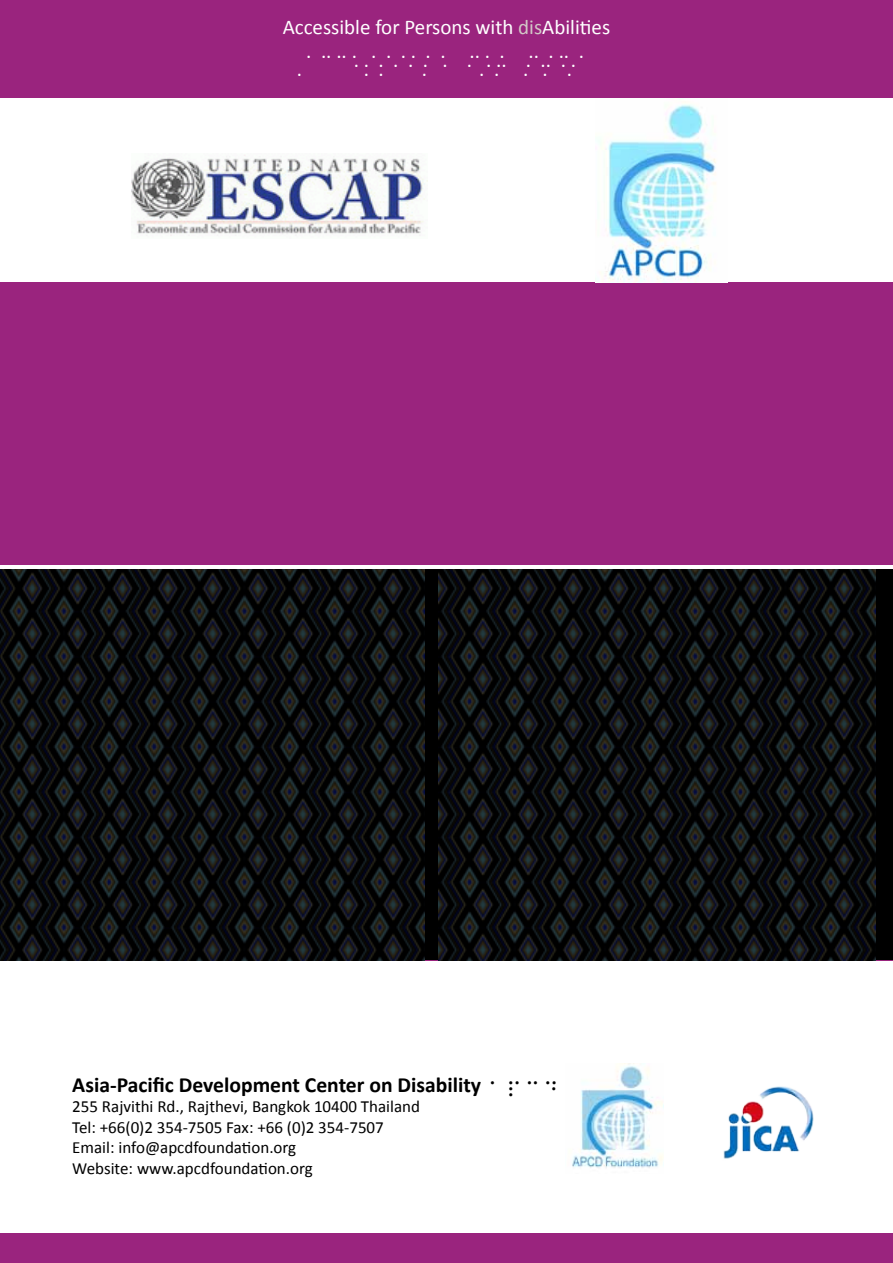
<style>
.page{position:relative;width:893px;height:1263px;background:#fff}
.page>*{position:absolute;margin:0;border:0;box-sizing:border-box;transform-origin:0 0}
.t1{font:27.15px "Minion Pro";color:#000101}
.t2{font:700 21.6px "Calibri";color:#000}
.t3{font:21px "Calibri";color:#fff}
.t4{font:16.95px/20.4px "Calibri";color:#000}
.s1{color:#d2c7c7}
</style>
<div class="page">
<img style="left:723px;top:1086px;width:91px;height:73px">
<img style="left:572px;top:1066px;width:91px;height:102px">
<div style="left:0;top:1233px;width:893px;height:30px;background:#9a247e"></div>
<div style="left:0;top:0;width:893px;height:960px;background:#9a247e"></div>
<div style="left:0;top:99px;width:893px;height:183px;background:#fff"></div>
<img style="left:0;top:569px;width:424px;height:391px">
<div style="left:438px;top:567px;width:455px;height:393px;background:#000"></div>
<img style="left:438px;top:569px;width:437px;height:391px">
<hr style="left:0;top:565px;width:893px;height:4px;background:#fff">
<img style="left:598px;top:101px;width:118px;height:181px">
<img style="left:132px;top:155px;width:295px;height:81px">
<p class="t3" style="left:283px;top:14px;width:329px">Accessible for Persons with <span class="s1">dis</span>Abilities</p>
<p class="t3" style="left:306px;top:38px;width:279px">. .. .. . . . . . . . .. . . .. . .. .</p>
<p class="t3" style="left:354px;top:47px;width:224px">. . . . . . . . . .. . .. . .</p>
<p class="t3" style="left:297px;top:56px;width:7px">.</p>
<p class="t3" style="left:364px;top:56px;width:22px">. .</p>
<p class="t3" style="left:422px;top:56px;width:7px">.</p>
<p class="t3" style="left:479px;top:56px;width:94px">. . . . .</p>
<p class="t2" style="left:72px;top:1071px;width:410px">Asia-Pacific Development Center on Disability</p>
<p class="t4" style="left:72px;top:1097px;width:349px">255 Rajvithi Rd., Rajthevi, Bangkok 10400 Thailand Tel: +66(0)2 354-7505 Fax: +66 (0)2 354-7507<br>Email: info@apcdfoundation.org<br>Website: www.apcdfoundation.org</p>
<h1 class="t1" style="left:489px;top:1057px;width:69px">. .. .. ..</h1>
<h1 class="t1" style="left:508px;top:1063px;width:8px">.</h1>
<h1 class="t1" style="left:551px;top:1063px;width:8px">.</h1>
<h1 class="t1" style="left:508px;top:1069px;width:8px">.</h1>
</div>
